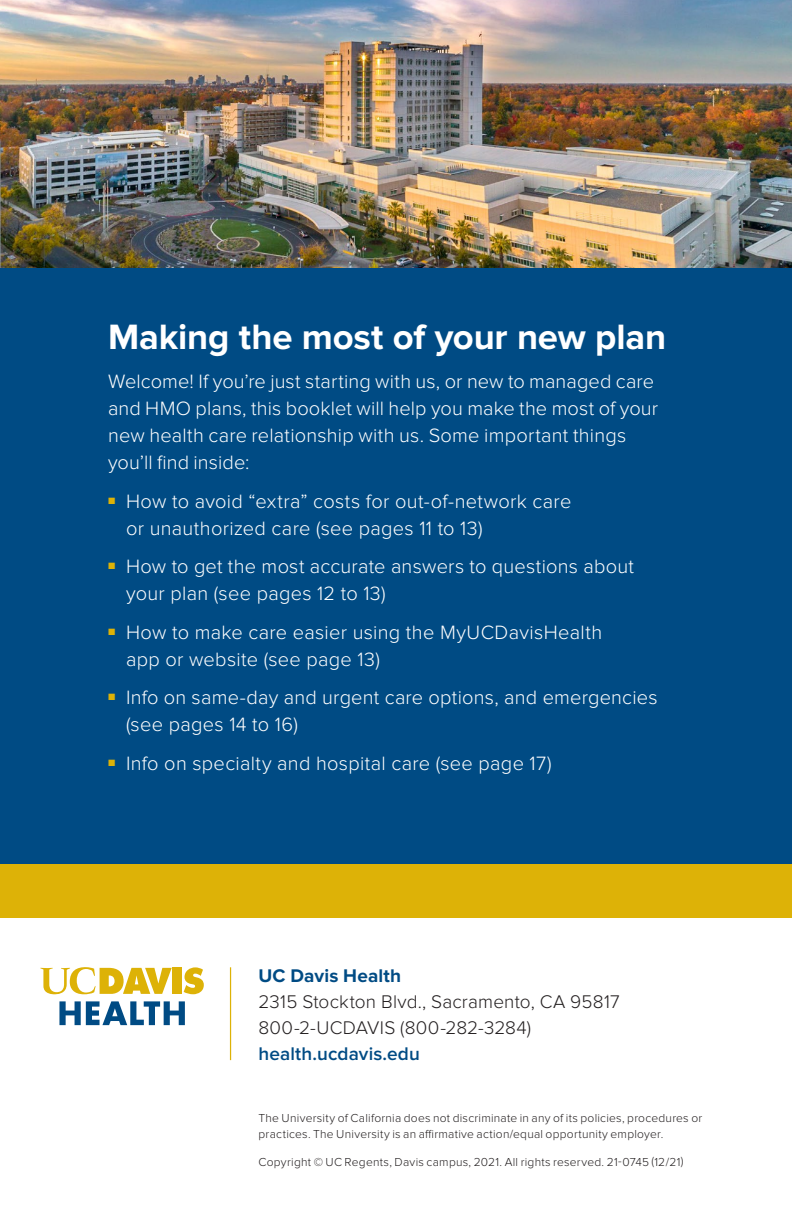
<style>
.page{position:relative;width:792px;height:1224px;background:#fff}
.page>*{position:absolute;margin:0;border:0;box-sizing:border-box;transform-origin:0 0}
.Chapter_Head_26_28_B{font:700 36.4px "Proxima Nova";letter-spacing:-.005em;color:#fff}
.Body_Text_Light_Blac{font:300 20px/27px "Proxima Nova";letter-spacing:.01em;color:#fff}
.Address{font:300 19px/26px "Proxima Nova";letter-spacing:.01em;color:#231f20}
.t1{font:600 19px "Proxima Nova";letter-spacing:.01em;color:#004b84}
.Legal_Mouse_Copy{font:300 12px/16px "Proxima Nova";letter-spacing:.02em;color:#231f20}
.s1{font-weight:700;color:#004b84}
</style>
<div class="page">
<div style="left:0;top:0;width:792px;height:901px;background:#004b84"></div>
<svg style="left:59px;top:1001px;width:126px;height:24px"></svg>
<svg style="left:184px;top:967px;width:20px;height:27px"></svg>
<div style="left:173px;top:968px;width:9px;height:26px;background:#ddb207"></div>
<svg style="left:40px;top:967px;width:132px;height:28px"></svg>
<hr style="left:230px;top:967px;width:1px;height:93px;background:#ddb207">
<div style="left:0;top:864px;width:792px;height:54px;background:#ddb207"></div>
<img style="left:0;top:0;width:792px;height:268px">
<p class="Chapter_Head_26_28_B" style="left:108px;top:316px;width:560px">Making the most of your new plan</p>
<p class="Body_Text_Light_Blac" style="left:108px;top:368px;width:552px">Welcome! If you’re just starting with us, or new to managed care and HMO plans, this booklet will help you make the most of your new health care relationship with us. Some important things you’ll find inside:</p>
<p class="Body_Text_Light_Blac" style="left:126px;top:488px;width:447px;text-indent:-18px"><sup>■</sup> How to avoid “extra” costs for out-of-network care or unauthorized care (see pages 11 to 13)</p>
<p class="Body_Text_Light_Blac" style="left:126px;top:554px;width:510px;text-indent:-18px"><sup>■</sup> How to get the most accurate answers to questions about your plan (see pages 12 to 13)</p>
<p class="Body_Text_Light_Blac" style="left:126px;top:619px;width:478px;text-indent:-18px"><sup>■</sup> How to make care easier using the MyUCDavisHealth app or website (see page 13)</p>
<p class="Body_Text_Light_Blac" style="left:126px;top:685px;width:533px;text-indent:-18px"><sup>■</sup> Info on same-day and urgent care options, and emergencies (see pages 14 to 16)</p>
<p class="Body_Text_Light_Blac" style="left:108px;top:750px;width:445px"><sup>■</sup> Info on specialty and hospital care (see page 17)</p>
<p class="Address" style="left:259px;top:964px;width:363px"><span class="s1">UC Davis Health<br></span>2315 Stockton Blvd., Sacramento, CA 95817</p>
<p class="Address" style="left:259px;top:1016px;width:274px">800-2-UCDAVIS (800-282-3284)</p>
<p class="t1" style="left:259px;top:1043px;width:163px">health.ucdavis.edu</p>
<p class="Legal_Mouse_Copy" style="left:259px;top:1110px;width:445px">The University of California does not discriminate in any of its policies, procedures or practices. The University is an affirmative action/equal opportunity employer.</p>
<p class="Legal_Mouse_Copy" style="left:259px;top:1154px;width:426px">Copyright © UC Regents, Davis campus, 2021. All rights reserved. 21-0745 (12/21)</p>
</div>
